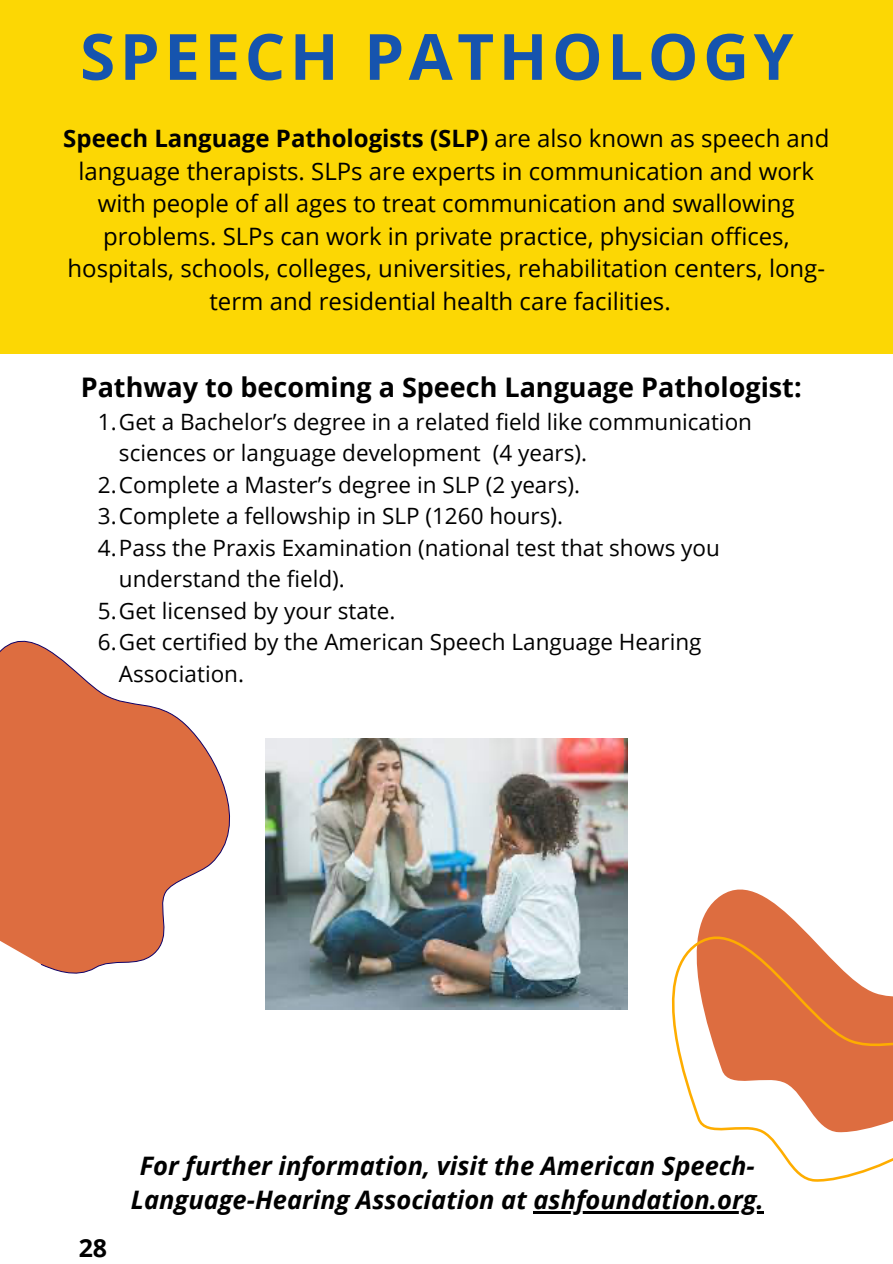
<style>
.page{position:relative;width:893px;height:1264px;background:#fff}
.page>*{position:absolute;margin:0;border:0;box-sizing:border-box;transform-origin:0 0}
.t1{font:700 63.75px "Open Sans";letter-spacing:.07em;color:#1654ae}
.t2{font:700 27px "Open Sans";color:#000}
.t3{font:italic 700 25.5px/34.8px "Open Sans";color:#000;text-align:center}
.t4{font:700 24.9px "Open Sans";color:#000}
.t5{font:24px/32.5px "Open Sans";color:#000;text-align:center}
.t6{font:22.5px/31.5px "Open Sans";color:#000}
.s1{font-weight:700}
</style>
<div class="page">
<div style="left:0;top:0;width:892px;height:354px;background:#fcd704"></div>
<img style="left:291px;top:738px;width:336px;height:271px">
<svg style="left:709px;top:889px;width:70px;height:18px"></svg>
<svg style="left:671px;top:907px;width:221px;height:274px"></svg>
<svg style="left:0;top:640px;width:291px;height:370px"></svg>
<hr style="left:533px;top:1211px;width:230px;height:2px;background:#000">
<p class="t1" style="left:80px;top:12px;width:715px">SPEECH PATHOLOGY</p>
<p class="t5" style="left:63px;top:121px;width:767px"><span class="s1">Speech Language Pathologists (SLP)</span> are also known as speech and language therapists. SLPs are experts in communication and work with people of all ages to treat communication and swallowing problems. SLPs can work in private practice, physician offices, hospitals, schools, colleges, universities, rehabilitation centers, long&shy;term and residential health care facilities.</p>
<p class="t2" style="left:81px;top:368px;width:722px">Pathway to becoming a Speech Language Pathologist:</p>
<p class="t6" style="left:119px;top:405px;width:634px;text-indent:-21px">1.Get a Bachelor’s degree in a related field like communication sciences or language development (4 years).</p>
<p class="t6" style="left:98px;top:468px;width:483px">2.Complete a Master’s degree in SLP (2 years).</p>
<p class="t6" style="left:98px;top:500px;width:466px">3.Complete a fellowship in SLP (1260 hours).</p>
<p class="t6" style="left:119px;top:531px;width:602px;text-indent:-21px">4.Pass the Praxis Examination (national test that shows you understand the field).</p>
<p class="t6" style="left:98px;top:594px;width:299px">5.Get licensed by your state.</p>
<p class="t6" style="left:119px;top:626px;width:584px;text-indent:-21px">6.Get certified by the American Speech Language Hearing<br>Association.</p>
<p class="t4" style="left:79px;top:1229px;width:30px">28</p>
<p class="t3" style="left:131px;top:1147px;width:634px">For further information, visit the American Speech-<br>Language-Hearing Association at ashfoundation.org.</p>
</div>
